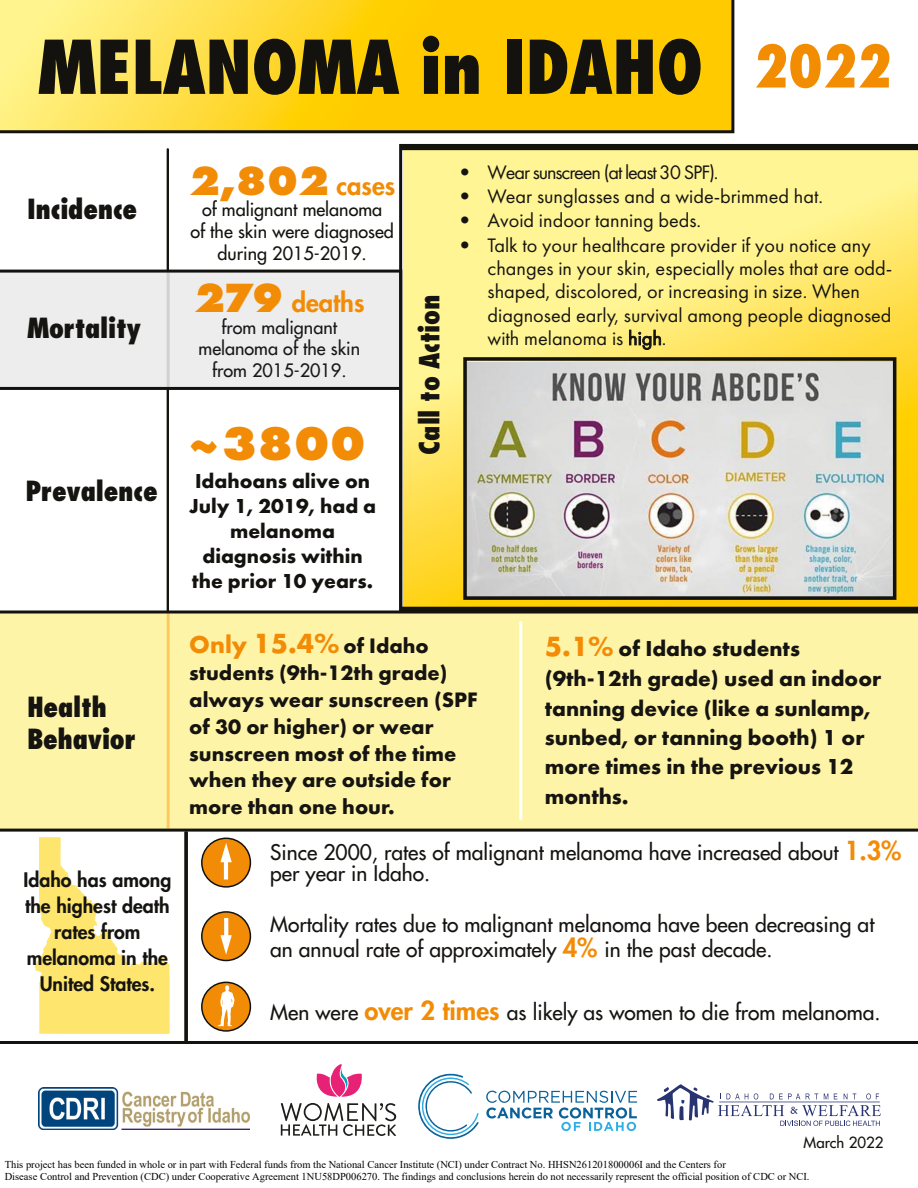
<style>
.page{position:relative;width:918px;height:1188px;background:#fff}
.page>*{position:absolute;margin:0;border:0;box-sizing:border-box;transform-origin:0 0}
.t1{font:800 condensed 72px "Futura Std";letter-spacing:-.01em;color:#13120e}
.t2{font:800 condensed 57px "Futura Std";color:#f28c00}
.t3{font:800 43.5px "Futura Std";color:#f28c06}
.t4{font:800 37.5px "Futura Std";color:#f28c06}
.t5{font:800 condensed 27px/32.4px "Futura Std";letter-spacing:-.01em;color:#151411}
.t6{font:800 25.5px "Futura Std";color:#f28c06}
.t7{font:700 22.5px/29.5px "Futura PT";color:#151411}
.t8{font:700 21.75px/26.8px "Futura PT";color:#151411}
.t9{font:500 21px/21.8px "Futura Std";color:#151411}
.t10{font:700 21px/24.9px "Futura PT";color:#13120e;text-align:center}
.t11{font:20.25px/23.2px "Futura PT";color:#151411}
.t12{font:20.25px "Futura PT";letter-spacing:-.055em;color:#151411}
.t13{font:800 19.5px/26px "Futura Std";color:#151411;text-align:center}
.t14{font:500 18px/21.6px "Futura Std";color:#13120e;text-align:center}
.t15{font:500 18px/21.6px "Futura Std";color:#19171a;text-align:center}
.t16{font:500 15px "Futura Std";color:#13120e}
.t17{font:10.5px/12.6px "Times New Roman";color:#020303}
.s1{font-size:25.5px}
.s2{font-size:37.5px}
.s3{font-family:"Futura Std";font-weight:500;font-size:18.75px}
.s4{font-size:25.5px;color:#f28c06}
.s5{font-family:"Futura Std";font-size:25.5px;color:#f28c06}
.s6{font-weight:800;font-size:25.5px;color:#f28c06}
</style>
<div class="page">
<hr style="left:167px;top:149px;width:2px;height:659px;background:#13120e">
<svg style="left:0;top:0;width:734px;height:133px;background:#f9d125"></svg>
<svg style="left:657px;top:1084px;width:224px;height:42px"></svg>
<svg style="left:418px;top:1074px;width:61px;height:65px"></svg>
<svg style="left:486px;top:1091px;width:151px;height:40px"></svg>
<hr style="left:0;top:1041px;width:918px;height:3px;background:#13120e">
<svg style="left:0;top:268px;width:398px;height:342px"></svg>
<img style="left:39px;top:1088px;width:211px;height:42px">
<svg style="left:281px;top:1103px;width:115px;height:33px"></svg>
<svg style="left:316px;top:1064px;width:46px;height:33px"></svg>
<div style="left:202px;top:838px;width:48px;height:49px;background:#f28c06;border-radius:50%"></div>
<div style="left:201px;top:838px;width:50px;height:50px;border:2px solid #13120e;border-radius:50%"></div>
<div style="left:202px;top:912px;width:48px;height:49px;background:#f28c06;border-radius:50%"></div>
<div style="left:201px;top:911px;width:50px;height:50px;border:2px solid #13120e;border-radius:50%"></div>
<div style="left:202px;top:982px;width:48px;height:49px;background:#f28c06;border-radius:50%"></div>
<div style="left:201px;top:982px;width:50px;height:50px;border:2px solid #13120e;border-radius:50%"></div>
<svg style="left:220px;top:843px;width:12px;height:37px"></svg>
<svg style="left:220px;top:918px;width:12px;height:37px"></svg>
<svg style="left:35px;top:837px;width:135px;height:197px"></svg>
<div style="left:0;top:610px;width:918px;height:222px;background:#fef4a7"></div>
<hr style="left:519px;top:622px;width:3px;height:197px;background:#fff">
<svg style="left:218px;top:985px;width:17px;height:41px"></svg>
<svg style="left:398px;top:145px;width:520px;height:467px;background:#e1d799"></svg>
<hr style="left:185px;top:832px;width:2px;height:210px;background:#13120e">
<p class="t1" style="left:38px;top:22px;width:667px">MELANOMA in IDAHO</p>
<p class="t2" style="left:754px;top:31px;width:139px">2022</p>
<p class="t5" style="left:27px;top:193px;width:112px">Incidence</p>
<p class="t5" style="left:27px;top:312px;width:116px">Mortality</p>
<p class="t5" style="left:26px;top:475px;width:134px">Prevalence</p>
<p class="t5" style="left:27px;top:691px;width:111px">Health<br>Behavior</p>
<p class="t13" style="left:23px;top:866px;width:149px">Idaho has among the highest death rates from melanoma in the<br>United States.</p>
<p class="t4" style="left:189px;top:157px;width:208px">2,802 <span class="s1">cases</span></p>
<p class="t14" style="left:190px;top:199px;width:205px">of malignant melanoma<br>of the skin were diagnosed during 2015-2019.</p>
<p class="t6" style="left:194px;top:287px;width:172px"><span class="s2">279</span> deaths</p>
<p class="t15" style="left:199px;top:316px;width:163px">from malignant melanoma of the skin from 2015-2019.</p>
<p class="t3" style="left:187px;top:416px;width:181px">~3800</p>
<p class="t10" style="left:189px;top:468px;width:189px">Idahoans alive on<br>July 1, 2019, had a melanoma diagnosis within the prior 10 years.</p>
<p class="t5" style="left:413px;top:455px;width:161px;rotate:-90deg">Call to Action</p>
<p class="t12" style="left:460px;top:160px;width:261px"><span class="s3">•</span> Wear sunscreen (at least 30 SPF).</p>
<p class="t11" style="left:460px;top:184px;width:365px"><span class="s3">•</span> Wear sunglasses and a wide-brimmed hat.</p>
<p class="t11" style="left:460px;top:209px;width:243px"><span class="s3">•</span> Avoid indoor tanning beds.</p>
<p class="t11" style="left:488px;top:233px;width:406px;text-indent:-28px"><span class="s3">•</span> Talk to your healthcare provider if you notice any changes in your skin, especially moles that are odd&shy;shaped, discolored, or increasing in size. When diagnosed early, survival among people diagnosed with melanoma is high.</p>
<p class="t8" style="left:189px;top:632px;width:290px"><span class="s4">Only</span> <span class="s5">15.4%</span> of Idaho students (9th-12th grade) always wear sunscreen (SPF of 30 or higher) or wear sunscreen most of the time when they are outside for more than one hour.</p>
<p class="t7" style="left:545px;top:633px;width:338px"><span class="s5">5.1%</span> of Idaho students (9th-12th grade) used an indoor tanning device (like a sunlamp, sunbed, or tanning booth) 1 or more times in the previous 12 months.</p>
<p class="t9" style="left:270px;top:841px;width:632px">Since 2000, rates of malignant melanoma have increased about <span class="s6">1.3% </span>per year in Idaho.</p>
<p class="t9" style="left:270px;top:912px;width:606px;line-height:25px">Mortality rates due to malignant melanoma have been decreasing at an annual rate of approximately <span class="s6">4%</span> in the past decade.</p>
<p class="t9" style="left:270px;top:1002px;width:612px">Men were <span class="s6">over 2 times</span> as likely as women to die from melanoma.</p>
<p class="t16" style="left:804px;top:1133px;width:81px">March 2022</p>
<p class="t17" style="left:5px;top:1158px;width:806px">This project has been funded in whole or in part with Federal funds from the National Cancer Institute (NCI) under Contract No. HHSN261201800006I and the Centers for<br>Disease Control and Prevention (CDC) under Cooperative Agreement 1NU58DP006270. The findings and conclusions herein do not necessarily represent the official position of CDC or NCI.</p>
</div>
